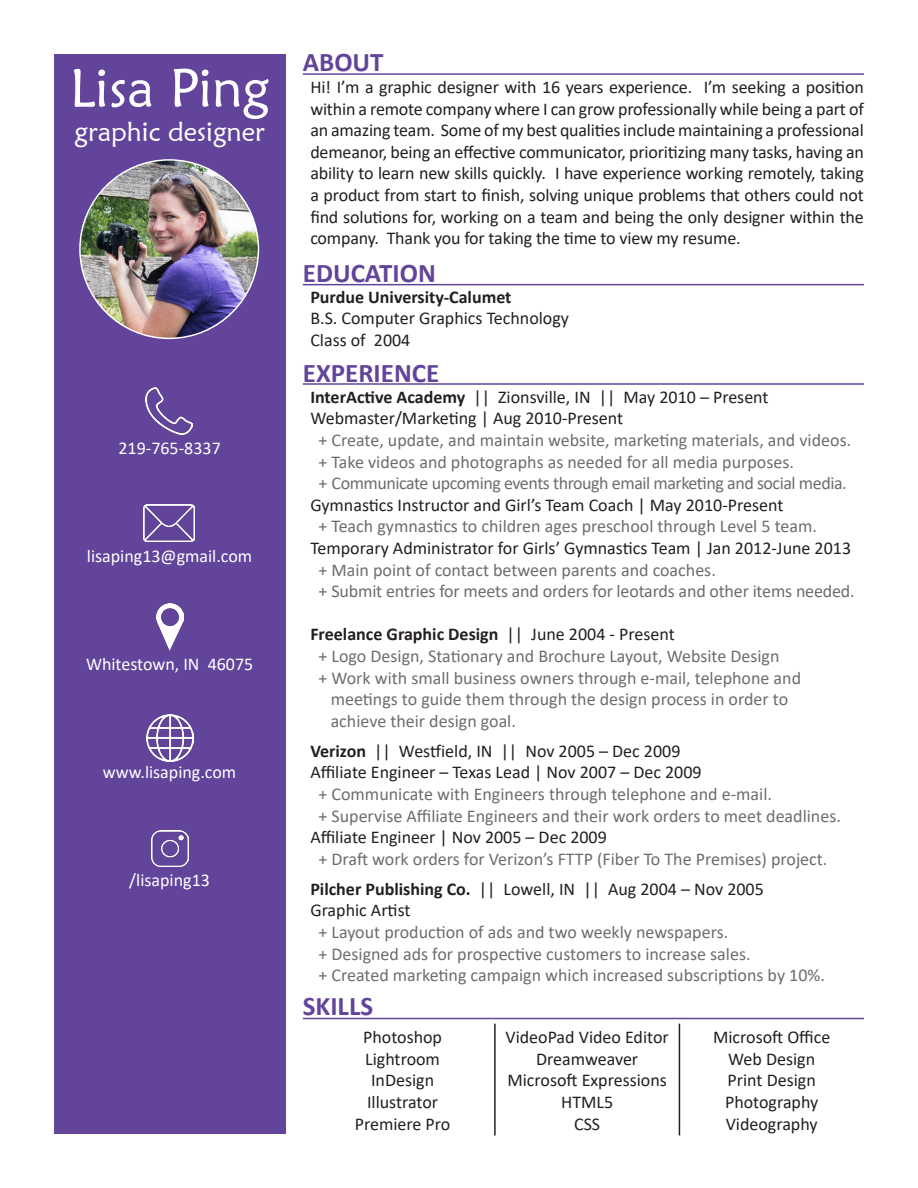
<style>
.page{position:relative;width:918px;height:1188px;background:#fff}
.page>*{position:absolute;margin:0;border:0;box-sizing:border-box;transform-origin:0 0}
.t1{font:54px "Maiandra GD";color:#fff}
.t2{font:700 27px "Calibri";color:#62449b}
.t3{font:27px "Maiandra GD";color:#fff}
.t4{font:18px/21.6px "Calibri";color:#231f20;text-align:justify}
.t5{font:18px "Calibri";color:#6c6d70}
.t6{font:18px "Calibri";color:#fff}
.t7{font:700 18px "Calibri";color:#231f20}
.t8{font:18px "Calibri";letter-spacing:-.025em;color:#6c6d70}
.s1{font-weight:700}
.s2{font-weight:400}
</style>
<div class="page">
<div style="left:54px;top:54px;width:231px;height:1080px;background:#62449b"></div>
<img style="left:80px;top:160px;width:178px;height:178px;border-radius:89px">
<img style="left:144px;top:505px;width:51px;height:37px">
<img style="left:146px;top:388px;width:47px;height:46px">
<img style="left:151px;top:830px;width:37px;height:37px">
<img style="left:156px;top:604px;width:27px;height:46px">
<img style="left:147px;top:715px;width:46px;height:46px">
<hr style="left:494px;top:1024px;width:2px;height:112px;background:#231f20">
<hr style="left:679px;top:1024px;width:1px;height:112px;background:#231f20">
<hr style="left:303px;top:73px;width:561px;height:2px;background:#62449b">
<hr style="left:303px;top:284px;width:561px;height:1px;background:#62449b">
<hr style="left:303px;top:383px;width:561px;height:2px;background:#62449b">
<hr style="left:303px;top:1018px;width:561px;height:1px;background:#62449b">
<p class="t1" style="left:70px;top:55px;width:201px">Lisa Ping</p>
<p class="t3" style="left:75px;top:115px;width:192px">graphic designer</p>
<p class="t6" style="left:119px;top:435px;width:104px">219-765-8337</p>
<p class="t6" style="left:87px;top:543px;width:167px">lisaping13@gmail.com</p>
<p class="t6" style="left:86px;top:651px;width:169px">Whitestown, IN 46075</p>
<p class="t6" style="left:103px;top:759px;width:135px">www.lisaping.com</p>
<p class="t6" style="left:129px;top:867px;width:82px">/lisaping13</p>
<p class="t2" style="left:303px;top:43px;width:82px">ABOUT</p>
<p class="t4" style="left:310px;top:76px;width:555px">Hi! I’m a graphic designer with 16 years experience. I’m seeking a position within a remote company where I can grow professionally while being a part of an amazing team. Some of my best qualities include maintaining a professional demeanor, being an effective communicator, prioritizing many tasks, having an ability to learn new skills quickly. I have experience working remotely, taking a product from start to finish, solving unique problems that others could not find solutions for, working on a team and being the only designer within the company. Thank you for taking the time to view my resume.</p>
<p class="t2" style="left:303px;top:253px;width:134px">EDUCATION</p>
<p class="t7" style="left:310px;top:284px;width:203px">Purdue University-Calumet</p>
<p class="t4" style="left:310px;top:307px;width:260px">B.S. Computer Graphics Technology</p>
<p class="t4" style="left:310px;top:329px;width:102px">Class of 2004</p>
<p class="t2" style="left:303px;top:354px;width:138px">EXPERIENCE</p>
<p class="t4" style="left:310px;top:386px;width:460px"><span class="s1">InterActive Academy</span> || Zionsville, IN || May 2010 – Present</p>
<p class="t4" style="left:310px;top:407px;width:314px">Webmaster/Marketing | Aug 2010-Present</p>
<p class="t5" style="left:318px;top:427px;width:534px">+ Create, update, and maintain website, marketing materials, and videos.</p>
<p class="t5" style="left:318px;top:449px;width:477px">+ Take videos and photographs as needed for all media purposes.</p>
<p class="t8" style="left:318px;top:471px;width:530px">+ Communicate upcoming events through email marketing and social media.</p>
<p class="t4" style="left:310px;top:494px;width:475px">Gymnastics Instructor and Girl’s Team Coach | May 2010-Present</p>
<p class="t5" style="left:318px;top:514px;width:500px">+ Teach gymnastics to children ages preschool through Level 5 team.</p>
<p class="t4" style="left:310px;top:537px;width:542px">Temporary Administrator for Girls’ Gymnastics Team | Jan 2012-June 2013</p>
<p class="t5" style="left:318px;top:557px;width:399px">+ Main point of contact between parents and coaches.</p>
<p class="t5" style="left:318px;top:579px;width:538px">+ Submit entries for meets and orders for leotards and other items needed.</p>
<p class="t7" style="left:310px;top:622px;width:366px">Freelance Graphic Design <span class="s2">|| June 2004 - Present</span></p>
<p class="t5" style="left:318px;top:643px;width:463px">+ Logo Design, Stationary and Brochure Layout, Website Design</p>
<p class="t5" style="left:318px;top:665px;width:484px">+ Work with small business owners through e-mail, telephone and</p>
<p class="t5" style="left:331px;top:687px;width:459px">meetings to guide them through the design process in order to</p>
<p class="t5" style="left:331px;top:708px;width:187px">achieve their design goal.</p>
<p class="t4" style="left:310px;top:740px;width:372px"><span class="s1">Verizon</span> || Westfield, IN || Nov 2005 – Dec 2009</p>
<p class="t4" style="left:310px;top:761px;width:393px">Affiliate Engineer – Texas Lead | Nov 2007 – Dec 2009</p>
<p class="t5" style="left:318px;top:781px;width:455px">+ Communicate with Engineers through telephone and e-mail.</p>
<p class="t5" style="left:318px;top:803px;width:524px">+ Supervise Affiliate Engineers and their work orders to meet deadlines.</p>
<p class="t4" style="left:310px;top:826px;width:298px">Affiliate Engineer | Nov 2005 – Dec 2009</p>
<p class="t5" style="left:318px;top:846px;width:510px">+ Draft work orders for Verizon’s FTTP (Fiber To The Premises) project.</p>
<p class="t4" style="left:310px;top:878px;width:455px"><span class="s1">Pilcher Publishing Co.</span> || Lowell, IN || Aug 2004 – Nov 2005</p>
<p class="t4" style="left:310px;top:899px;width:102px">Graphic Artist</p>
<p class="t5" style="left:318px;top:919px;width:411px">+ Layout production of ads and two weekly newspapers.</p>
<p class="t5" style="left:318px;top:941px;width:434px">+ Designed ads for prospective customers to increase sales.</p>
<p class="t5" style="left:318px;top:963px;width:508px">+ Created marketing campaign which increased subscriptions by 10%.</p>
<p class="t2" style="left:303px;top:987px;width:72px">SKILLS</p>
<p class="t4" style="left:363px;top:1026px;width:81px">Photoshop</p>
<p class="t4" style="left:365px;top:1047px;width:76px">Lightroom</p>
<p class="t4" style="left:371px;top:1069px;width:65px">InDesign</p>
<p class="t4" style="left:367px;top:1091px;width:73px">Illustrator</p>
<p class="t4" style="left:355px;top:1112px;width:97px">Premiere Pro</p>
<p class="t4" style="left:505px;top:1026px;width:165px">VideoPad Video Editor</p>
<p class="t4" style="left:536px;top:1047px;width:104px">Dreamweaver</p>
<p class="t4" style="left:507px;top:1069px;width:161px">Microsoft Expressions</p>
<p class="t4" style="left:561px;top:1091px;width:54px">HTML5</p>
<p class="t4" style="left:574px;top:1112px;width:28px">CSS</p>
<p class="t4" style="left:713px;top:1026px;width:119px">Microsoft Office</p>
<p class="t4" style="left:728px;top:1047px;width:88px">Web Design</p>
<p class="t4" style="left:728px;top:1069px;width:90px">Print Design</p>
<p class="t4" style="left:725px;top:1091px;width:95px">Photography</p>
<p class="t4" style="left:726px;top:1112px;width:93px">Videography</p>
</div>
